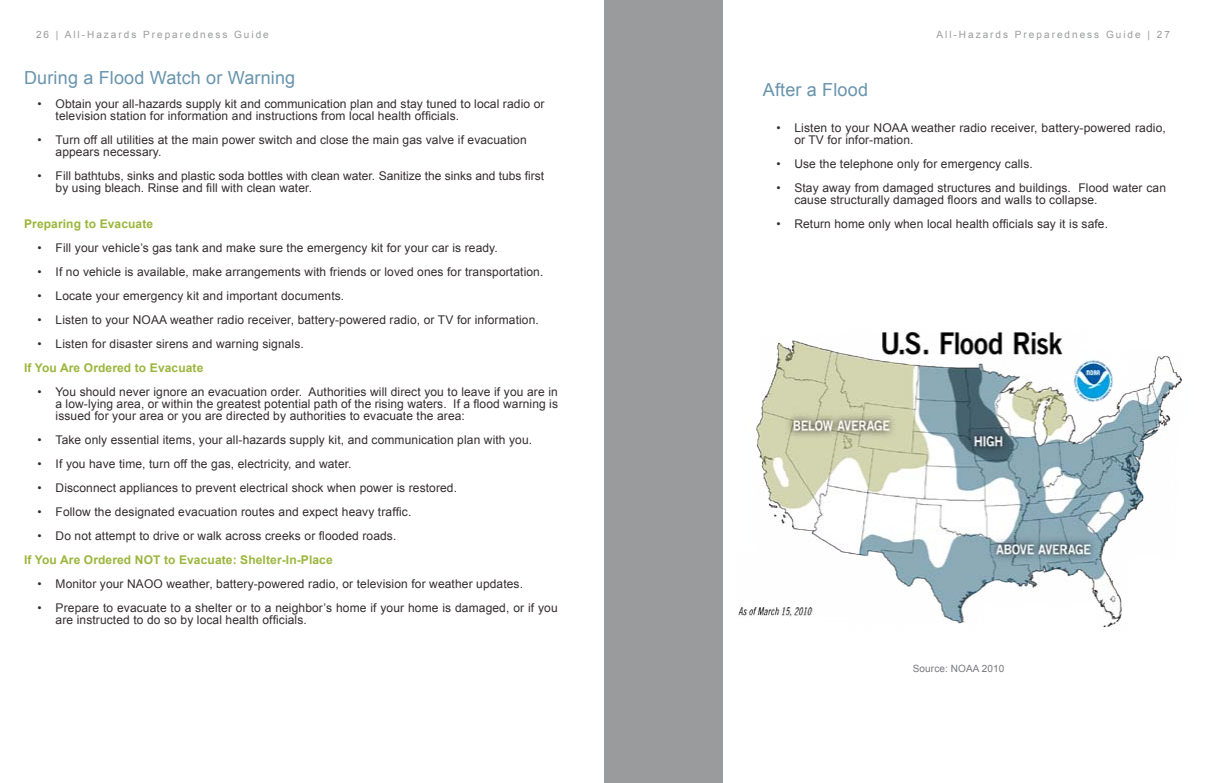
<style>
.page{position:relative;width:1206px;height:783px;background:#fff}
.page>*{position:absolute;margin:0;border:0;box-sizing:border-box;transform-origin:0 0}
.t1{font:18px "Arial";letter-spacing:.01em;color:#6894ad}
.t2{font:12px/12px "Arial";letter-spacing:.01em;color:#342d30}
.t3{font:700 12px "Arial";letter-spacing:.01em;color:#9cb53c}
.t4{font:10px "Arial";letter-spacing:.2em;color:#999b9c}
.t5{font:10px "Arial";letter-spacing:.01em;color:#77787b}
.s1{font-weight:700;color:#9cb53c}
</style>
<div class="page">
<div style="left:604px;top:0;width:119px;height:783px;background:#999b9c"></div>
<img style="left:738px;top:332px;width:444px;height:296px">
<p class="t4" style="left:36px;top:28px;width:234px">26 | All-Hazards Preparedness Guide</p>
<p class="t4" style="left:937px;top:28px;width:235px">All-Hazards Preparedness Guide | 27</p>
<p class="t1" style="left:24px;top:66px;width:273px">During a Flood Watch or Warning</p>
<p class="t2" style="left:56px;top:98px;width:490px;text-indent:-18px">• Obtain your all-hazards supply kit and communication plan and stay tuned to local radio or television station for information and instructions from local health officials.</p>
<p class="t2" style="left:56px;top:134px;width:473px;text-indent:-18px">• Turn off all utilities at the main power switch and close the main gas valve if evacuation appears necessary.</p>
<p class="t2" style="left:56px;top:170px;width:490px;text-indent:-18px">• Fill bathtubs, sinks and plastic soda bottles with clean water. Sanitize the sinks and tubs first by using bleach. Rinse and fill with clean water.</p>
<p class="t3" style="left:24px;top:216px;width:131px">Preparing to Evacuate</p>
<p class="t2" style="left:38px;top:242px;width:462px">• Fill your vehicle’s gas tank and make sure the emergency kit for your car is ready.</p>
<p class="t2" style="left:38px;top:266px;width:507px">• If no vehicle is available, make arrangements with friends or loved ones for transportation.</p>
<p class="t2" style="left:38px;top:290px;width:308px">• Locate your emergency kit and important documents.</p>
<p class="t2" style="left:38px;top:314px;width:503px">• Listen to your NOAA weather radio receiver, battery-powered radio, or TV for information.</p>
<p class="t2" style="left:24px;top:332px;width:281px;line-height:24px;text-indent:14px">• Listen for disaster sirens and warning signals.<br><span class="s1">If You Are Ordered to Evacuate</span></p>
<p class="t2" style="left:56px;top:386px;width:504px;text-align:justify;text-indent:-18px">• You should never ignore an evacuation order. Authorities will direct you to leave if you are in a low-lying area, or within the greatest potential path of the rising waters. If a flood warning is issued for your area or you are directed by authorities to evacuate the area:</p>
<p class="t2" style="left:38px;top:434px;width:496px">• Take only essential items, your all-hazards supply kit, and communication plan with you.</p>
<p class="t2" style="left:38px;top:458px;width:316px">• If you have time, turn off the gas, electricity, and water.</p>
<p class="t2" style="left:38px;top:482px;width:421px">• Disconnect appliances to prevent electrical shock when power is restored.</p>
<p class="t2" style="left:38px;top:506px;width:375px">• Follow the designated evacuation routes and expect heavy traffic.</p>
<p class="t2" style="left:24px;top:524px;width:374px;line-height:24px;text-indent:14px">• Do not attempt to drive or walk across creeks or flooded roads.<br><span class="s1">If You Are Ordered NOT to Evacuate: Shelter-In-Place</span></p>
<p class="t2" style="left:38px;top:578px;width:487px">• Monitor your NAOO weather, battery-powered radio, or television for weather updates.</p>
<p class="t2" style="left:56px;top:602px;width:504px;text-indent:-18px">• Prepare to evacuate to a shelter or to a neighbor’s home if your home is damaged, or if you are instructed to do so by local health officials.</p>
<p class="t1" style="left:763px;top:78px;width:107px">After a Flood</p>
<p class="t2" style="left:794px;top:122px;width:373px;text-indent:-18px">• Listen to your NOAA weather radio receiver, battery-powered radio, or TV for infor-mation.</p>
<p class="t2" style="left:776px;top:158px;width:258px">• Use the telephone only for emergency calls.</p>
<p class="t2" style="left:794px;top:182px;width:373px;text-indent:-18px">• Stay away from damaged structures and buildings. Flood water can cause structurally damaged floors and walls to collapse.</p>
<p class="t2" style="left:776px;top:218px;width:333px">• Return home only when local health officials say it is safe.</p>
<p class="t5" style="left:913px;top:662px;width:93px">Source: NOAA 2010</p>
</div>
